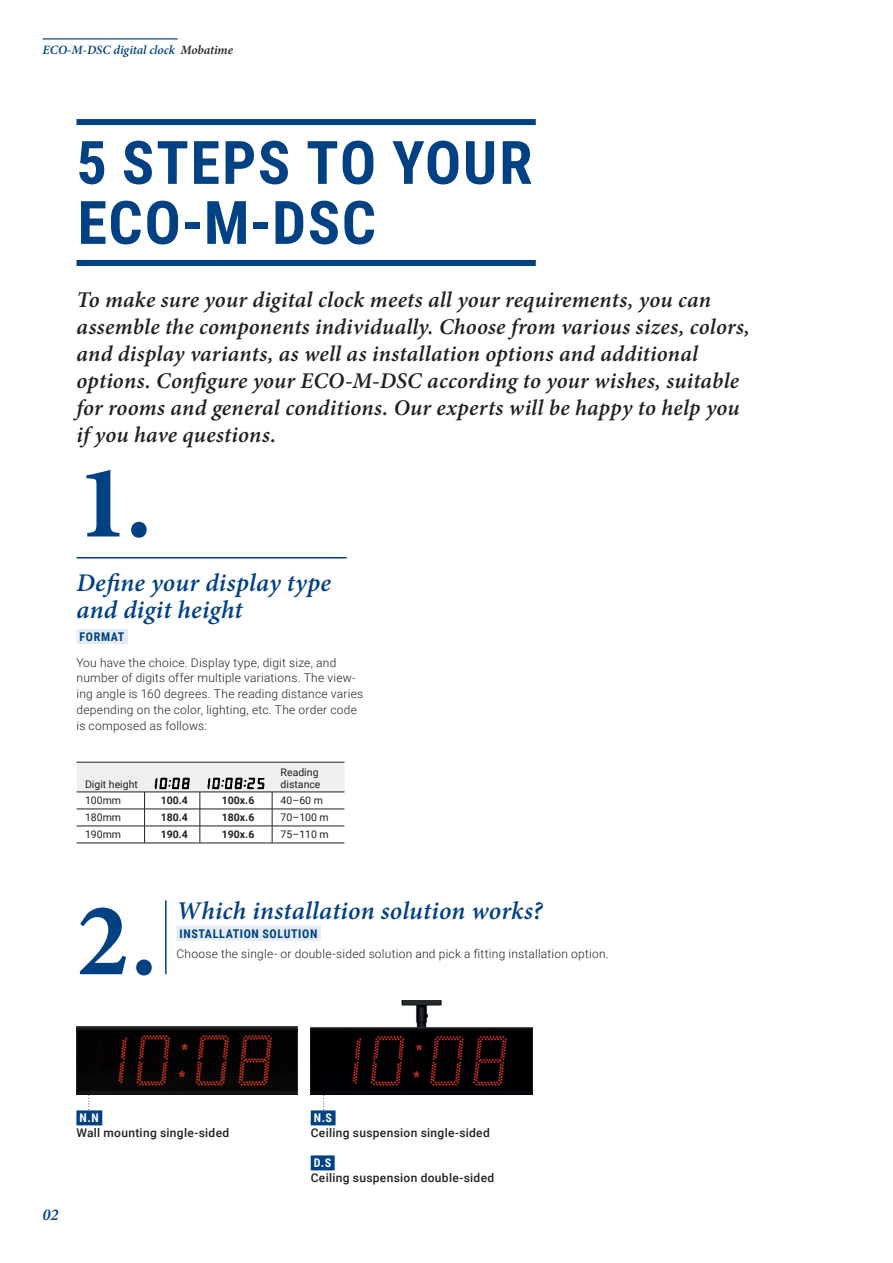
<style>
.page{position:relative;width:893px;height:1263px;background:#fff}
.page>*{position:absolute;margin:0;border:0;box-sizing:border-box;transform-origin:0 0}
.t1{font:700 105px "Minion Pro";color:#004183}
.t2{font:700 60px/60px "Roboto Condensed";letter-spacing:.03em;color:#004183}
.t3{font:italic 600 25.5px/27px "Minion Pro";letter-spacing:.01em;color:#004183}
.t4{font:italic 600 22.5px/27px "Minion Pro";letter-spacing:.01em;color:#231f20}
.t5{font:italic 600 16.5px "Minion Pro";color:#004183}
.t6{font:italic 600 12.75px "Minion Pro";letter-spacing:-.01em;color:#004183}
.t7{font:300 12px/15.8px "Roboto";letter-spacing:.02em;color:#231f20}
.t8{font:500 12px "Roboto";letter-spacing:.025em;color:#231f20}
.t9{font:700 12px "Roboto Condensed";letter-spacing:.05em;color:#004183}
.t10{font:700 12px "Roboto Condensed";color:#fff}
.t11{font:10.5px/12px "Roboto";color:#231f20}
.t12{font:700 10.5px "Roboto";color:#231f20}
.s1{color:#231f20}
</style>
<div class="page">
<svg style="left:323px;top:1094px;width:2px;height:16px"></svg>
<svg style="left:88px;top:1094px;width:2px;height:16px"></svg>
<img style="left:76px;top:1027px;width:222px;height:67px">
<img style="left:311px;top:1000px;width:221px;height:94px">
<div style="left:77px;top:119px;width:459px;height:6px;background:#004183"></div>
<div style="left:77px;top:260px;width:459px;height:6px;background:#004183"></div>
<div style="left:77px;top:629px;width:51px;height:15px;background:#e6ecf3"></div>
<hr style="left:77px;top:843px;width:68px;height:1px;background:#231f20">
<hr style="left:145px;top:843px;width:55px;height:1px;background:#231f20">
<hr style="left:200px;top:843px;width:72px;height:1px;background:#231f20">
<hr style="left:272px;top:843px;width:72px;height:1px;background:#231f20">
<svg style="left:77px;top:762px;width:267px;height:81px"></svg>
<hr style="left:77px;top:557px;width:270px;height:1px;background:#004183">
<hr style="left:43px;top:38px;width:135px;height:2px;background:#004183">
<div style="left:176px;top:925px;width:145px;height:15px;background:#e6ecf3"></div>
<hr style="left:165px;top:900px;width:2px;height:74px;background:#004183">
<div style="left:76px;top:1110px;width:26px;height:15px;background:#004183"></div>
<div style="left:311px;top:1110px;width:25px;height:15px;background:#004183"></div>
<div style="left:311px;top:1155px;width:24px;height:15px;background:#004183"></div>
<p class="t6" style="left:43px;top:41px;width:192px">ECO-M-DSC digital clock <span class="s1">Mobatime</span></p>
<p class="t2" style="left:77px;top:130px;width:457px">5 STEPS TO YOUR<br>ECO-M-DSC</p>
<p class="t4" style="left:77px;top:286px;width:675px">To make sure your digital clock meets all your requirements, you can assemble the components individually. Choose from various sizes, colors, and display variants, as well as installation options and additional options. Configure your ECO-M-DSC according to your wishes, suitable for rooms and general conditions. Our experts will be happy to help you if you have questions.</p>
<p class="t1" style="left:77px;top:429px;width:77px">1.</p>
<p class="t3" style="left:77px;top:569px;width:256px">Define your display type and digit height</p>
<p class="t9" style="left:80px;top:628px;width:46px">FORMAT</p>
<p class="t7" style="left:77px;top:654px;width:288px">You have the choice. Display type, digit size, and number of digits offer multiple variations. The view&shy;ing angle is 160 degrees. The reading distance varies depending on the color, lighting, etc. The order code is composed as follows:</p>
<p class="t11" style="left:85px;top:777px;width:54px">Digit height</p>
<p class="t11" style="left:281px;top:765px;width:41px">Reading distance</p>
<p class="t11" style="left:85px;top:794px;width:38px">100mm</p>
<p class="t12" style="left:161px;top:793px;width:29px">100.4</p>
<p class="t12" style="left:222px;top:793px;width:34px">100x.6</p>
<p class="t11" style="left:281px;top:794px;width:44px">40–60 m</p>
<p class="t11" style="left:85px;top:811px;width:38px">180mm</p>
<p class="t12" style="left:161px;top:810px;width:29px">180.4</p>
<p class="t12" style="left:222px;top:810px;width:34px">180x.6</p>
<p class="t11" style="left:281px;top:811px;width:50px">70–100 m</p>
<p class="t11" style="left:85px;top:828px;width:38px">190mm</p>
<p class="t12" style="left:161px;top:827px;width:29px">190.4</p>
<p class="t12" style="left:222px;top:827px;width:34px">190x.6</p>
<p class="t11" style="left:281px;top:828px;width:50px">75–110 m</p>
<p class="t1" style="left:76px;top:867px;width:82px">2.</p>
<p class="t3" style="left:176px;top:897px;width:368px">Which installation solution works?</p>
<p class="t9" style="left:180px;top:925px;width:139px">INSTALLATION SOLUTION</p>
<p class="t7" style="left:176px;top:946px;width:434px">Choose the single- or double-sided solution and pick a fitting installation option.</p>
<p class="t10" style="left:80px;top:1110px;width:21px">N.N</p>
<p class="t8" style="left:76px;top:1125px;width:154px">Wall mounting single-sided</p>
<p class="t5" style="left:43px;top:1203px;width:17px">02</p>
<p class="t10" style="left:314px;top:1110px;width:20px">N.S</p>
<p class="t8" style="left:311px;top:1125px;width:181px">Ceiling suspension single-sided</p>
<p class="t10" style="left:314px;top:1155px;width:19px">D.S</p>
<p class="t8" style="left:311px;top:1170px;width:185px">Ceiling suspension double-sided</p>
</div>
